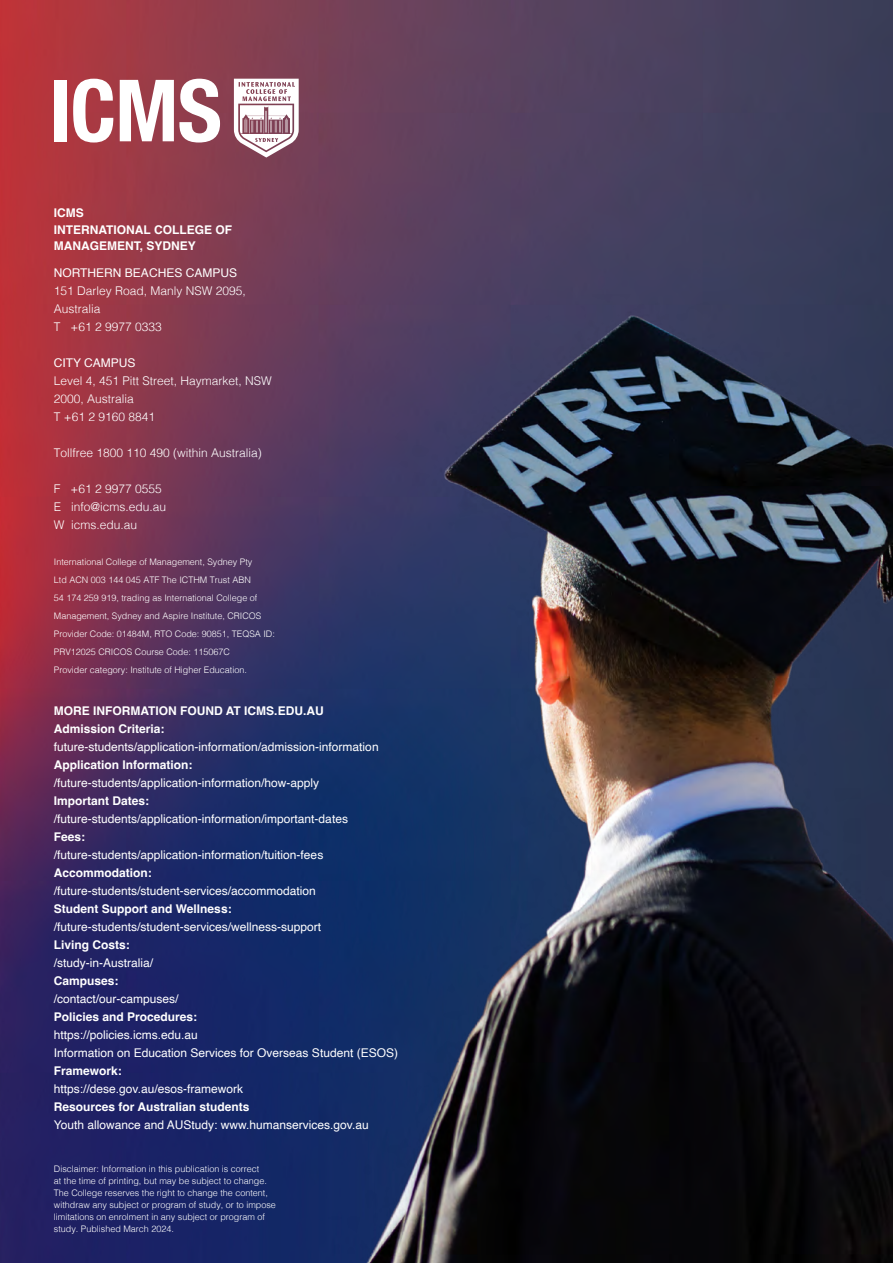
<style>
.page{position:relative;width:893px;height:1263px;background:#fff}
.page>*{position:absolute;margin:0;border:0;box-sizing:border-box;transform-origin:0 0}
.t1{font:12px/18px "Helvetica";color:#fff}
.t2{font:700 12px/16.5px "Helvetica";color:#fff}
.t3{font:300 12px/18px "Helvetica";color:#fff}
.t4{font:300 9px/18px "Helvetica";color:#fff}
</style>
<div class="page">
<img style="left:0;top:0;width:893px;height:1263px">
<svg style="left:234px;top:79px;width:65px;height:79px"></svg>
<div style="left:54px;top:80px;width:12px;height:61px;background:#fff"></div>
<svg style="left:73px;top:79px;width:40px;height:64px"></svg>
<svg style="left:120px;top:79px;width:100px;height:64px"></svg>
<img style="left:285px;top:294px;width:608px;height:969px">
<p class="t2" style="left:54px;top:206px;width:180px">ICMS<br>INTERNATIONAL COLLEGE OF<br>MANAGEMENT, SYDNEY</p>
<p class="t1" style="left:54px;top:264px;width:185px">NORTHERN BEACHES CAMPUS</p>
<p class="t3" style="left:54px;top:281px;width:194px">151 Darley Road, Manly NSW 2095,<br>Australia<br>T +61 2 9977 0333</p>
<p class="t1" style="left:54px;top:354px;width:83px">CITY CAMPUS</p>
<p class="t3" style="left:54px;top:371px;width:220px">Level 4, 451 Pitt Street, Haymarket, NSW<br>2000, Australia<br>T +61 2 9160 8841</p>
<p class="t3" style="left:54px;top:443px;width:210px">Tollfree 1800 110 490 (within Australia)</p>
<p class="t3" style="left:54px;top:479px;width:114px">F +61 2 9977 0555<br>E info@icms.edu.au<br>W icms.edu.au</p>
<p class="t4" style="left:54px;top:552px;width:223px">International College of Management, Sydney Pty<br>Ltd ACN 003 144 045 ATF The ICTHM Trust ABN<br>54 174 259 919, trading as International College of Management, Sydney and Aspire Institute, CRICOS Provider Code: 01484M, RTO Code: 90851, TEQSA ID:<br>PRV12025 CRICOS Course Code: 115067C<br>Provider category: Institute of Higher Education.</p>
<p class="t2" style="left:54px;top:703px;width:271px;line-height:18px">MORE INFORMATION FOUND AT ICMS.EDU.AU<br>Admission Criteria:</p>
<p class="t1" style="left:54px;top:738px;width:326px">future-students/application-information/admission-information</p>
<p class="t2" style="left:54px;top:758px;width:140px">Application Information:</p>
<p class="t1" style="left:54px;top:774px;width:267px">/future-students/application-information/how-apply</p>
<p class="t2" style="left:54px;top:794px;width:97px">Important Dates:</p>
<p class="t1" style="left:54px;top:810px;width:296px">/future-students/application-information/important-dates</p>
<p class="t2" style="left:54px;top:830px;width:33px">Fees:</p>
<p class="t1" style="left:54px;top:846px;width:271px">/future-students/application-information/tuition-fees</p>
<p class="t2" style="left:54px;top:866px;width:100px">Accommodation:</p>
<p class="t1" style="left:54px;top:882px;width:264px">/future-students/student-services/accommodation</p>
<p class="t2" style="left:54px;top:902px;width:179px">Student Support and Wellness:</p>
<p class="t1" style="left:54px;top:918px;width:269px">/future-students/student-services/wellness-support</p>
<p class="t2" style="left:54px;top:938px;width:78px">Living Costs:</p>
<p class="t1" style="left:54px;top:954px;width:101px">/study-in-Australia/</p>
<p class="t2" style="left:54px;top:974px;width:66px">Campuses:</p>
<p class="t1" style="left:54px;top:990px;width:126px">/contact/our-campuses/</p>
<p class="t2" style="left:54px;top:1010px;width:145px">Policies and Procedures:</p>
<p class="t1" style="left:54px;top:1026px;width:346px">https://policies.icms.edu.au<br>Information on Education Services for Overseas Student (ESOS)</p>
<p class="t2" style="left:54px;top:1064px;width:70px">Framework:</p>
<p class="t1" style="left:54px;top:1080px;width:191px">https://dese.gov.au/esos-framework</p>
<p class="t2" style="left:54px;top:1100px;width:197px">Resources for Australian students</p>
<p class="t1" style="left:54px;top:1116px;width:316px">Youth allowance and AUStudy: www.humanservices.gov.au</p>
<p class="t4" style="left:54px;top:1162px;width:224px;line-height:12px">Disclaimer: Information in this publication is correct<br>at the time of printing, but may be subject to change.<br>The College reserves the right to change the content, withdraw any subject or program of study, or to impose limitations on enrolment in any subject or program of study. Published March 2024.</p>
</div>
